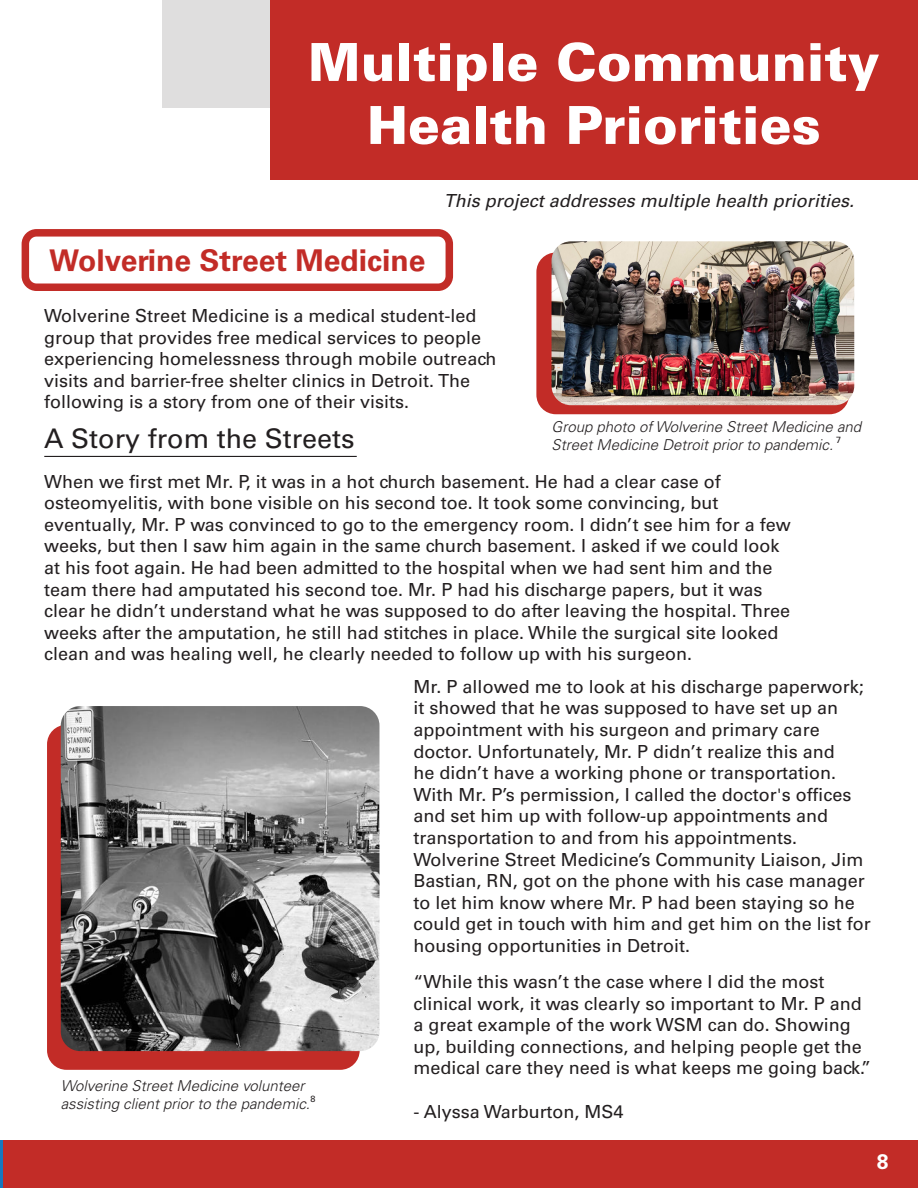
<style>
.page{position:relative;width:918px;height:1188px;background:#fff}
.page>*{position:absolute;margin:0;border:0;box-sizing:border-box;transform-origin:0 0}
.t1{font:900 52.5px/63px "Univers LT Pro 75";color:#fff;text-align:center}
.t2{font:700 30px "Univers LT Pro 65";color:#c22c27}
.t3{font:27px "Univers LT Pro 55 Roman";color:#231f20}
.t4{font:700 21px "Univers LT Pro 65";color:#fff}
.t5{font:18px/21.6px "Univers LT Pro 55 Roman";color:#231f20}
.t6{font:italic 18px "Univers LT Pro 55";color:#231f20}
.t7{font:italic 300 15px/18px "Univers LT Pro 45";color:#231f20}
.t8{font:9px "Univers LT Pro 55 Roman";color:#231f20}
</style>
<div class="page">
<div style="left:162px;top:0;width:756px;height:108px;background:#dfdede"></div>
<div style="left:270px;top:0;width:648px;height:179px;background:#c22c27"></div>
<hr style="left:44px;top:456px;width:313px;height:1px;background:#231f20">
<div style="left:536px;top:253px;width:313px;height:161px;background:#c22c27;border-radius:19px"></div>
<img style="left:552px;top:241px;width:302px;height:164px">
<div style="left:0;top:1140px;width:918px;height:48px;background:#c22c27"></div>
<div style="left:47px;top:725px;width:313px;height:345px;background:#c22c27;border-radius:19px"></div>
<img style="left:61px;top:706px;width:318px;height:345px">
<div style="left:22px;top:229px;width:431px;height:62px;border:8px solid #c22c27;border-radius:11px"></div>
<hr style="left:0;top:1140px;width:2px;height:48px;background:#1778be">
<p class="t1" style="left:308px;top:28px;width:573px">Multiple Community<br>Health Priorities</p>
<p class="t2" style="left:49px;top:239px;width:378px">Wolverine Street Medicine</p>
<p class="t6" style="left:444px;top:188px;width:412px">This project addresses multiple health priorities.</p>
<p class="t5" style="left:44px;top:304px;width:454px">Wolverine Street Medicine is a medical student-led group that provides free medical services to people experiencing homelessness through mobile outreach visits and barrier-free shelter clinics in Detroit. The following is a story from one of their visits.</p>
<p class="t7" style="left:552px;top:417px;width:311px">Group photo of Wolverine Street Medicine and<br>Street Medicine Detroit prior to pandemic.</p>
<p class="t3" style="left:44px;top:420px;width:312px">A Story from the Streets</p>
<p class="t8" style="left:836px;top:433px;width:7px">7</p>
<p class="t5" style="left:44px;top:470px;width:748px">When we first met Mr. P, it was in a hot church basement. He had a clear case of osteomyelitis, with bone visible on his second toe. It took some convincing, but eventually, Mr. P was convinced to go to the emergency room. I didn’t see him for a few weeks, but then I saw him again in the same church basement. I asked if we could look</p>
<p class="t5" style="left:44px;top:556px;width:747px">at his foot again. He had been admitted to the hospital when we had sent him and the team there had amputated his second toe. Mr. P had his discharge papers, but it was clear he didn’t understand what he was supposed to do after leaving the hospital. Three weeks after the amputation, he still had stitches in place. While the surgical site looked clean and was healing well, he clearly needed to follow up with his surgeon.</p>
<p class="t5" style="left:414px;top:675px;width:459px">Mr. P allowed me to look at his discharge paperwork; it showed that he was supposed to have set up an appointment with his surgeon and primary care doctor. Unfortunately, Mr. P didn’t realize this and<br>he didn’t have a working phone or transportation.<br>With Mr. P’s permission, I called the doctor's offices and set him up with follow-up appointments and transportation to and from his appointments.<br>Wolverine Street Medicine’s Community Liaison, Jim Bastian, RN, got on the phone with his case manager to let him know where Mr. P had been staying so he could get in touch with him and get him on the list for housing opportunities in Detroit.</p>
<p class="t5" style="left:414px;top:970px;width:459px">“While this wasn’t the case where I did the most clinical work, it was clearly so important to Mr. P and a great example of the work WSM can do. Showing up, building connections, and helping people get the medical care they need is what keeps me going back.”</p>
<p class="t5" style="left:414px;top:1100px;width:211px">- Alyssa Warburton, MS4</p>
<p class="t7" style="left:61px;top:1077px;width:251px">Wolverine Street Medicine volunteer assisting client prior to the pandemic.</p>
<p class="t8" style="left:310px;top:1093px;width:7px">8</p>
<p class="t4" style="left:877px;top:1147px;width:13px">8</p>
</div>
